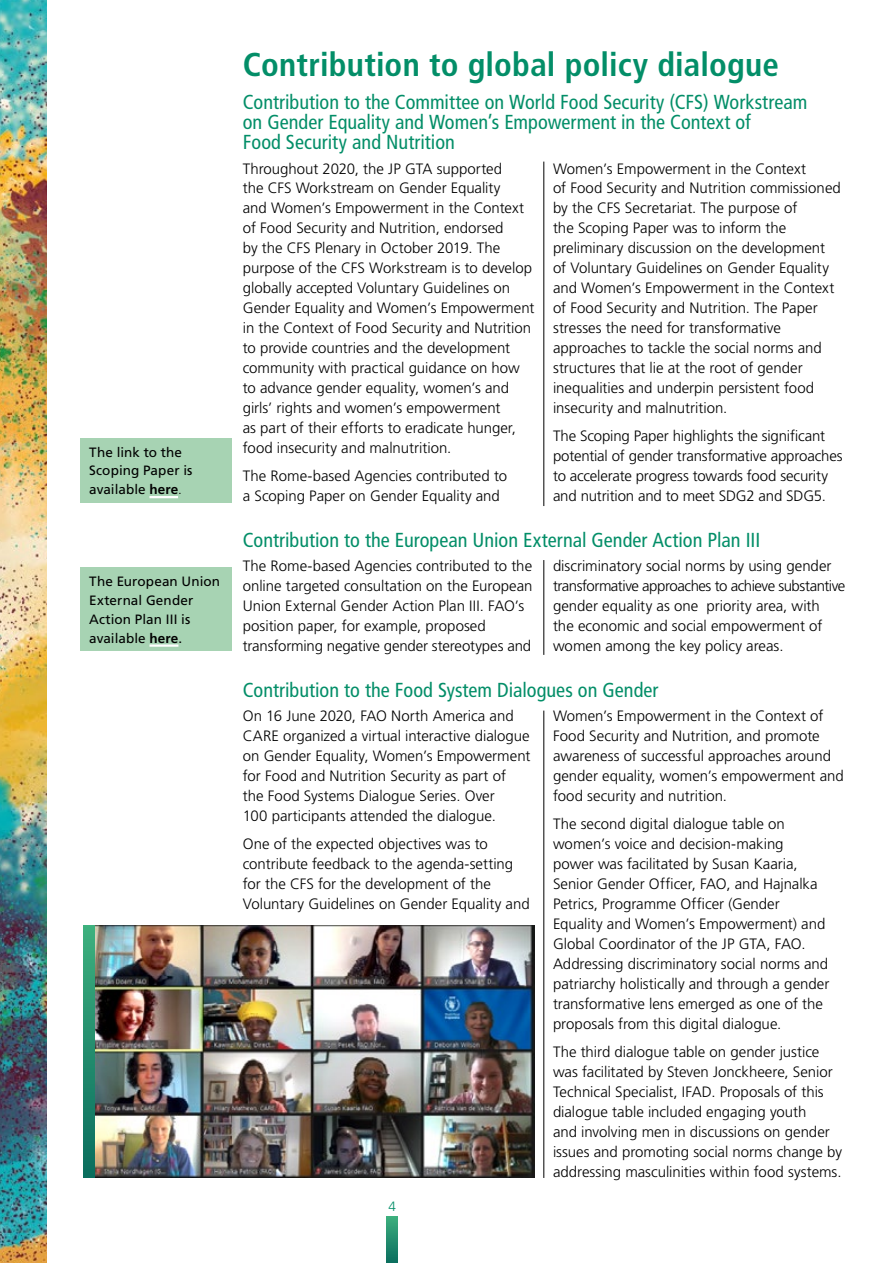
<style>
.page{position:relative;width:893px;height:1263px;background:#fff}
.page>*{position:absolute;margin:0;border:0;box-sizing:border-box;transform-origin:0 0}
._00Head{font:700 condensed 33px "Frutiger LT Std";letter-spacing:.005em;color:#038e68}
._02Subhead{font:condensed 20.25px/20.2px "Frutiger LT Std";color:#038e68}
._05Text_-_no_space_p{font:300 15px/20px "Frutiger LT Std";color:#000}
.Links_in_yellow_box{font:13.5px/18.8px "Frutiger LT Std";letter-spacing:.005em;color:#000}
._05Text_-_no_space_p-2{font:13.5px/18.8px "Frutiger LT Std";letter-spacing:.005em;color:#000}
.t1{font:300 13.5px "Frutiger LT Std";color:#038e68}
.s1{font-weight:700}
.s2{font-weight:300}
</style>
<div class="page">
<svg style="left:387px;top:1216px;width:11px;height:47px"></svg>
<img style="left:0;top:0;width:47px;height:1263px">
<hr style="left:543px;top:162px;width:1px;height:344px;background:#000">
<hr style="left:543px;top:560px;width:1px;height:95px;background:#000">
<hr style="left:543px;top:711px;width:1px;height:467px;background:#000">
<img style="left:95px;top:925px;width:440px;height:253px">
<svg style="left:84px;top:925px;width:11px;height:253px;background:#238d6d"></svg>
<div style="left:81px;top:438px;width:151px;height:65px;background:#a7d3b3"></div>
<hr style="left:150px;top:496px;width:28px;height:2px;background:#fff">
<div style="left:81px;top:568px;width:151px;height:83px;background:#a7d3b3"></div>
<hr style="left:150px;top:644px;width:28px;height:3px;background:#fff">
<p class="_05Text_-_no_space_p-2" style="left:89px;top:443px;width:105px">The link to the<br>Scoping Paper is available <span class="s1">here</span><span class="s2">.</span></p>
<p class="Links_in_yellow_box" style="left:89px;top:572px;width:132px">The European Union<br>External Gender<br>Action Plan III is available <span class="s1">here</span>.</p>
<p class="_00Head" style="left:243px;top:45px;width:538px">Contribution to global policy dialogue</p>
<p class="_02Subhead" style="left:243px;top:92px;width:566px">Contribution to the Committee on World Food Security (CFS) Workstream on Gender Equality and Women’s Empowerment in the Context of<br>Food Security and Nutrition</p>
<p class="_05Text_-_no_space_p" style="left:243px;top:159px;width:293px">Throughout 2020, the JP GTA supported<br>the CFS Workstream on Gender Equality<br>and Women’s Empowerment in the Context of Food Security and Nutrition, endorsed<br>by the CFS Plenary in October 2019. The purpose of the CFS Workstream is to develop globally accepted Voluntary Guidelines on Gender Equality and Women’s Empowerment in the Context of Food Security and Nutrition to provide countries and the development community with practical guidance on how to advance gender equality, women’s and girls’ rights and women’s empowerment<br>as part of their efforts to eradicate hunger, food insecurity and malnutrition.</p>
<p class="_05Text_-_no_space_p" style="left:243px;top:466px;width:266px">The Rome-based Agencies contributed to a Scoping Paper on Gender Equality and</p>
<p class="_05Text_-_no_space_p" style="left:553px;top:159px;width:289px">Women’s Empowerment in the Context<br>of Food Security and Nutrition commissioned by the CFS Secretariat. The purpose of<br>the Scoping Paper was to inform the preliminary discussion on the development of Voluntary Guidelines on Gender Equality and Women’s Empowerment in the Context of Food Security and Nutrition. The Paper stresses the need for transformative approaches to tackle the social norms and structures that lie at the root of gender inequalities and underpin persistent food insecurity and malnutrition.</p>
<p class="_05Text_-_no_space_p" style="left:553px;top:426px;width:291px">The Scoping Paper highlights the significant potential of gender transformative approaches to accelerate progress towards food security and nutrition and to meet SDG2 and SDG5.</p>
<p class="_02Subhead" style="left:243px;top:530px;width:519px">Contribution to the European Union External Gender Action Plan III</p>
<p class="_05Text_-_no_space_p" style="left:243px;top:556px;width:291px">The Rome-based Agencies contributed to the online targeted consultation on the European Union External Gender Action Plan III. FAO’s position paper, for example, proposed transforming negative gender stereotypes and</p>
<p class="_05Text_-_no_space_p" style="left:553px;top:556px;width:294px">discriminatory social norms by using gender transformative approaches to achieve substantive gender equality as one priority area, with<br>the economic and social empowerment of women among the key policy areas.</p>
<p class="_02Subhead" style="left:243px;top:680px;width:417px">Contribution to the Food System Dialogues on Gender</p>
<p class="_05Text_-_no_space_p" style="left:243px;top:706px;width:289px">On 16 June 2020, FAO North America and CARE organized a virtual interactive dialogue on Gender Equality, Women’s Empowerment for Food and Nutrition Security as part of the Food Systems Dialogue Series. Over<br>100 participants attended the dialogue.</p>
<p class="_05Text_-_no_space_p" style="left:243px;top:834px;width:288px">One of the expected objectives was to contribute feedback to the agenda-setting for the CFS for the development of the Voluntary Guidelines on Gender Equality and</p>
<p class="_05Text_-_no_space_p" style="left:553px;top:706px;width:292px">Women’s Empowerment in the Context of Food Security and Nutrition, and promote awareness of successful approaches around gender equality, women’s empowerment and food security and nutrition.</p>
<p class="_05Text_-_no_space_p" style="left:553px;top:814px;width:278px">The second digital dialogue table on women’s voice and decision-making<br>power was facilitated by Susan Kaaria, Senior Gender Officer, FAO, and Hajnalka Petrics, Programme Officer (Gender Equality and Women’s Empowerment) and Global Coordinator of the JP GTA, FAO.<br>Addressing discriminatory social norms and patriarchy holistically and through a gender transformative lens emerged as one of the proposals from this digital dialogue.</p>
<p class="_05Text_-_no_space_p" style="left:553px;top:1042px;width:291px">The third dialogue table on gender justice was facilitated by Steven Jonckheere, Senior Technical Specialist, IFAD. Proposals of this dialogue table included engaging youth<br>and involving men in discussions on gender issues and promoting social norms change by addressing masculinities within food systems.</p>
<p class="t1" style="left:388px;top:1198px;width:9px">4</p>
</div>
